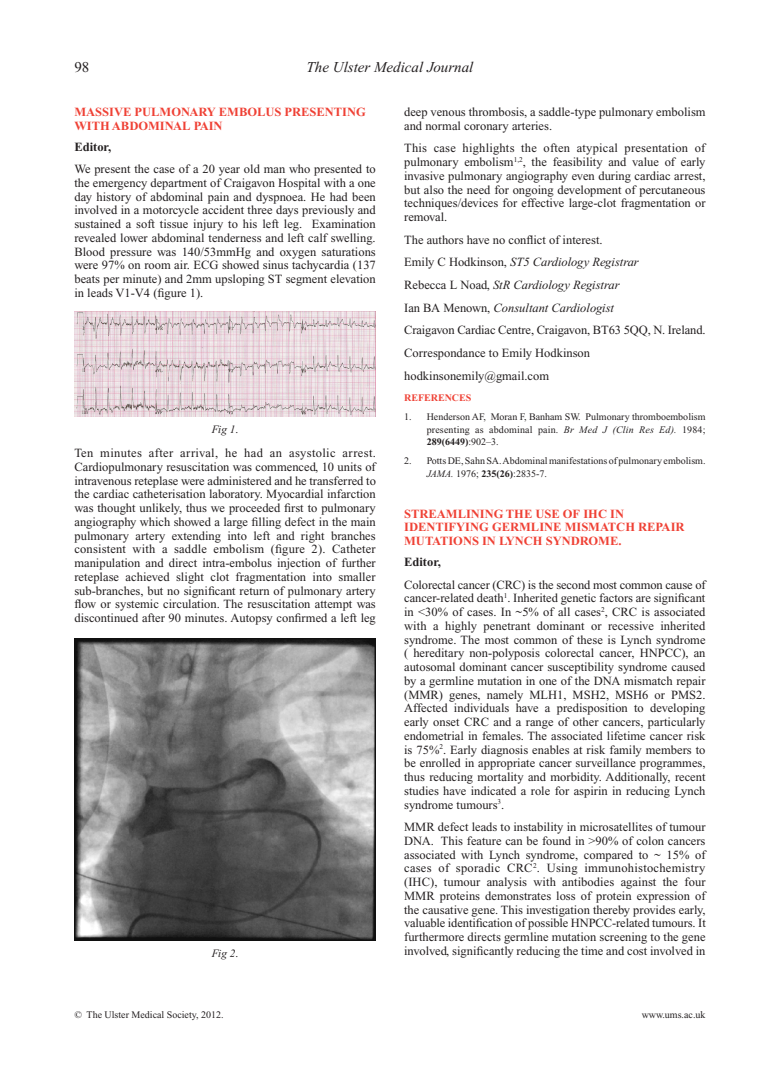
<style>
.page{position:relative;width:780px;height:1088px;background:#fff}
.page>*{position:absolute;margin:0;border:0;box-sizing:border-box;transform-origin:0 0}
.t1{font:italic 15px "Times New Roman";color:#231f20}
.t2{font:15px "Times New Roman";color:#231f20}
.t3{font:12.5px/13.8px "Times New Roman";color:#231f20;text-align:justify}
.t4{font:700 12.5px/13.8px "Times New Roman";color:#ef4135}
.t5{font:700 12.5px "Times New Roman";color:#231f20}
.t6{font:italic 11.25px "Times New Roman";letter-spacing:-.025em;color:#231f20}
.t7{font:10px/12.5px "Times New Roman";color:#231f20;text-align:justify}
.t8{font:700 10px "Times New Roman";color:#ef4135}
.s1{font-style:normal}
.s2{font-style:italic}
.s3{font-weight:700}
</style>
<div class="page">
<img style="left:74px;top:639px;width:302px;height:301px">
<img style="left:74px;top:312px;width:302px;height:104px">
<p class="t2" style="left:74px;top:59px;width:16px">98</p>
<p class="t1" style="left:306px;top:59px;width:168px">The Ulster Medical Journal</p>
<p class="t4" style="left:74px;top:105px;width:293px">MASSIVE PULMONARY EMBOLUS PRESENTING<br>WITH ABDOMINAL PAIN</p>
<p class="t5" style="left:74px;top:139px;width:38px">EDITOR,</p>
<p class="t3" style="left:74px;top:162px;width:303px">We present the case of a 20 year old man who presented to the emergency department of Craigavon Hospital with a one day history of abdominal pain and dyspnoea. He had been involved in a motorcycle accident three days previously and sustained a soft tissue injury to his left leg. Examination revealed lower abdominal tenderness and left calf swelling.<br>Blood pressure was 140/53mmHg and oxygen saturations were 97% on room air. ECG showed sinus tachycardia (137 beats per minute) and 2mm upsloping ST segment elevation in leads V1-V4 (figure 1).</p>
<p class="t6" style="left:212px;top:423px;width:28px">Fig 1<span class="s1">.</span></p>
<p class="t3" style="left:74px;top:446px;width:303px">Ten minutes after arrival, he had an asystolic arrest.<br>Cardiopulmonary resuscitation was commenced, 10 units of intravenous reteplase were administered and he transferred to the cardiac catheterisation laboratory. Myocardial infarction was thought unlikely, thus we proceeded first to pulmonary angiography which showed a large filling defect in the main pulmonary artery extending into left and right branches consistent with a saddle embolism (figure 2). Catheter manipulation and direct intra-embolus injection of further reteplase achieved slight clot fragmentation into smaller sub-branches, but no significant return of pulmonary artery flow or systemic circulation. The resuscitation attempt was discontinued after 90 minutes. Autopsy confirmed a left leg</p>
<p class="t6" style="left:212px;top:947px;width:28px">Fig 2<span class="s1">.</span></p>
<p class="t7" style="left:74px;top:1008px;width:151px">© The Ulster Medical Society, 2012.</p>
<p class="t3" style="left:404px;top:105px;width:303px">deep venous thrombosis, a saddle-type pulmonary embolism and normal coronary arteries.</p>
<p class="t3" style="left:404px;top:141px;width:303px">This case highlights the often atypical presentation of pulmonary embolism<sup>1,2</sup>, the feasibility and value of early invasive pulmonary angiography even during cardiac arrest, but also the need for ongoing development of percutaneous techniques/devices for effective large-clot fragmentation or removal.</p>
<p class="t3" style="left:404px;top:228px;width:303px;line-height:22.6px;text-align:left">The authors have no conflict of interest.<br>Emily C Hodkinson, <span class="s2">ST5 Cardiology Registrar<br></span>Rebecca L Noad, <span class="s2">StR Cardiology Registrar<br></span>Ian BA Menown, <span class="s2">Consultant Cardiologist<br></span>Craigavon Cardiac Centre, Craigavon, BT63 5QQ, N. Ireland.<br>Correspondance to Emily Hodkinson hodkinsonemily@gmail.com</p>
<p class="t8" style="left:404px;top:392px;width:69px">REFERENCES</p>
<p class="t7" style="left:426px;top:411px;width:280px;text-indent:-22px">1. Henderson AF, Moran F, Banham SW. Pulmonary thromboembolism presenting as abdominal pain. <span class="s2">Br Med J (Clin Res Ed).</span> 1984; <span class="s3">289(6449)</span>:902–3.</p>
<p class="t7" style="left:426px;top:455px;width:280px;text-indent:-22px">2. Potts DE, Sahn SA. Abdominal manifestations of pulmonary embolism.<br><span class="s2">JAMA.</span> 1976; <span class="s3">235(26)</span>:2835-7.</p>
<p class="t4" style="left:404px;top:506px;width:188px">STREAMLINING THE USE OF IHC</p>
<p class="t4" style="left:404px;top:506px;width:282px;text-indent:206px">IN<br>IDENTIFYING GERMLINE MISMATCH REPAIR<br>MUTATIONS IN LYNCH SYNDROME.</p>
<p class="t5" style="left:404px;top:555px;width:38px">EDITOR,</p>
<p class="t3" style="left:404px;top:577px;width:303px">Colorectal cancer (CRC) is the second most common cause of cancer-related death<sup>1</sup>. Inherited genetic factors are significant in &lt;30% of cases. In ~5% of all cases<sup>2</sup>, CRC is associated with a highly penetrant dominant or recessive inherited syndrome. The most common of these is Lynch syndrome ( hereditary non-polyposis colorectal cancer, HNPCC), an autosomal dominant cancer susceptibility syndrome caused by a germline mutation in one of the DNA mismatch repair (MMR) genes, namely MLH1, MSH2, MSH6 or PMS2.<br>Affected individuals have a predisposition to developing early onset CRC and a range of other cancers, particularly endometrial in females. The associated lifetime cancer risk is 75%<sup>2</sup>. Early diagnosis enables at risk family members to be enrolled in appropriate cancer surveillance programmes, thus reducing mortality and morbidity. Additionally, recent studies have indicated a role for aspirin in reducing Lynch syndrome tumours<sup>3</sup>.</p>
<p class="t3" style="left:404px;top:820px;width:303px">MMR defect leads to instability in microsatellites of tumour DNA. This feature can be found in &gt;90% of colon cancers associated with Lynch syndrome, compared to ~ 15% of cases of sporadic CRC<sup>2</sup>. Using immunohistochemistry (IHC), tumour analysis with antibodies against the four MMR proteins demonstrates loss of protein expression of the causative gene. This investigation thereby provides early, valuable identification of possible HNPCC-related tumours. It furthermore directs germline mutation screening to the gene involved, significantly reducing the time and cost involved in</p>
<p class="t7" style="left:641px;top:1009px;width:65px">www.ums.ac.uk</p>
</div>
